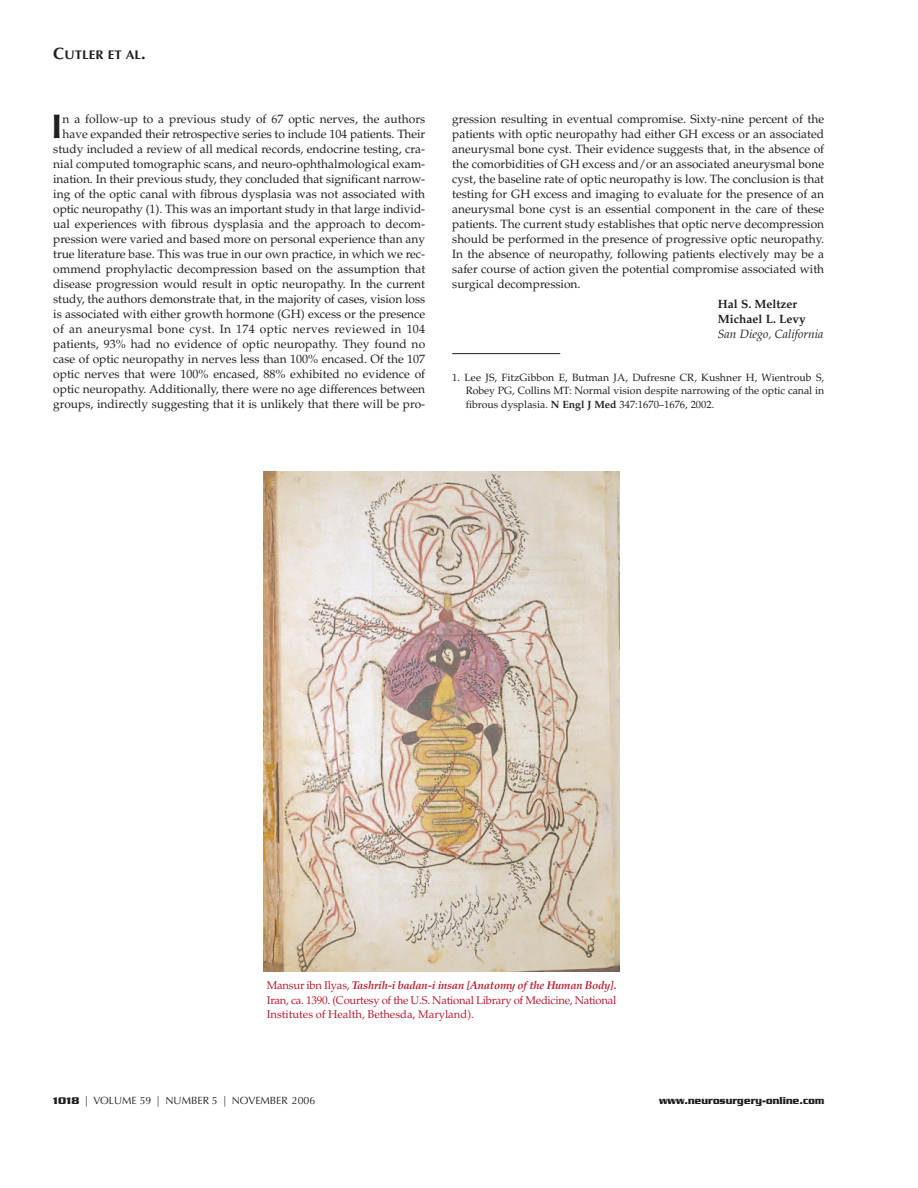
<style>
.page{position:relative;width:918px;height:1188px;background:#fff}
.page>*{position:absolute;margin:0;border:0;box-sizing:border-box;transform-origin:0 0}
.t1{font:700 34.2px "Optima";color:#231f20}
.t2{font:700 12.6px "Optima";letter-spacing:.005em;color:#231f20;scale:1.05 1}
.t3{font:12px/15px "Palatino";color:#231f20;text-align:right}
.t4{font:700 12px/15px "Palatino";color:#231f20}
.t5{font:italic 12px "Palatino";color:#231f20}
.t6{font:11.25px/14.4px "Palatino";color:#ba1f33;text-align:justify}
.t7{font:700 10.95px "Serpentine";letter-spacing:.01em;color:#231f20;scale:.83 1}
.t8{font:10.5px/13.5px "Palatino";color:#231f20;text-align:justify}
.t9{font:10.5px "Optima";color:#231f20}
.s1{font-size:16.5px}
.s2{font-weight:700}
.s3{font-weight:700;font-style:italic}
.s4{font-family:"Serpentine";font-weight:700}
</style>
<div class="page">
<hr style="left:452px;top:353px;width:108px;height:1px;background:#231f20">
<img style="left:263px;top:472px;width:357px;height:499px">
<p class="t2" style="left:53px;top:49px;width:90px"><span class="s1">C</span>UTLER ET AL<span class="s1">.</span></p>
<p class="t3" style="left:53px;top:113px;width:374px">n a follow-up to a previous study of 67 optic nerves, the authors have expanded their retrospective series to include 104 patients. Their study included a review of all medical records, endocrine testing, cra&shy;nial computed tomographic scans, and neuro-ophthalmological exam&shy;ination. In their previous study, they concluded that significant narrow&shy;ing of the optic canal with fibrous dysplasia was not associated with optic neuropathy (1). This was an important study in that large individ&shy;ual experiences with fibrous dysplasia and the approach to decom&shy;pression were varied and based more on personal experience than any true literature base. This was true in our own practice, in which we rec&shy;ommend prophylactic decompression based on the assumption that disease progression would result in optic neuropathy. In the current study, the authors demonstrate that, in the majority of cases, vision loss is associated with either growth hormone (GH) excess or the presence of an aneurysmal bone cyst. In 174 optic nerves reviewed in 104 patients, 93% had no evidence of optic neuropathy. They found no case of optic neuropathy in nerves less than 100% encased. Of the 107 optic nerves that were 100% encased, 88% exhibited no evidence of optic neuropathy. Additionally, there were no age differences between groups, indirectly suggesting that it is unlikely that there will be pro-</p>
<p class="t3" style="left:452px;top:113px;width:374px;text-align:justify">gression resulting in eventual compromise. Sixty-nine percent of the patients with optic neuropathy had either GH excess or an associated aneurysmal bone cyst. Their evidence suggests that, in the absence of the comorbidities of GH excess and/or an associated aneurysmal bone cyst, the baseline rate of optic neuropathy is low. The conclusion is that testing for GH excess and imaging to evaluate for the presence of an aneurysmal bone cyst is an essential component in the care of these patients. The current study establishes that optic nerve decompression should be performed in the presence of progressive optic neuropathy.<br>In the absence of neuropathy, following patients electively may be a safer course of action given the potential compromise associated with surgical decompression.</p>
<h1 class="t1" style="left:51px;top:112px;width:13px">I</h1>
<p class="t4" style="left:718px;top:297px;width:90px">Hal S. Meltzer<br>Michael L. Levy</p>
<p class="t5" style="left:718px;top:329px;width:107px">San Diego, California</p>
<p class="t8" style="left:466px;top:372px;width:360px;text-indent:-13px">1. Lee JS, FitzGibbon E, Butman JA, Dufresne CR, Kushner H, Wientroub S, Robey PG, Collins MT: Normal vision despite narrowing of the optic canal in fibrous dysplasia. <span class="s2">N Engl J Med</span> 347:1670–1676, 2002.</p>
<p class="t6" style="left:267px;top:980px;width:351px">Mansur ibn Ilyas, <span class="s3">Tashrih-i badan-i insan [Anatomy of the Human Body].<br></span>Iran, ca. 1390. (Courtesy of the U.S. National Library of Medicine, National Institutes of Health, Bethesda, Maryland).</p>
<p class="t9" style="left:53px;top:1096px;width:264px"><span class="s4">1018</span> | VOLUME 59 | NUMBER 5 | NOVEMBER 2006</p>
<p class="t7" style="left:659px;top:1097px;width:200px">www.neurosurgery-online.com</p>
</div>
